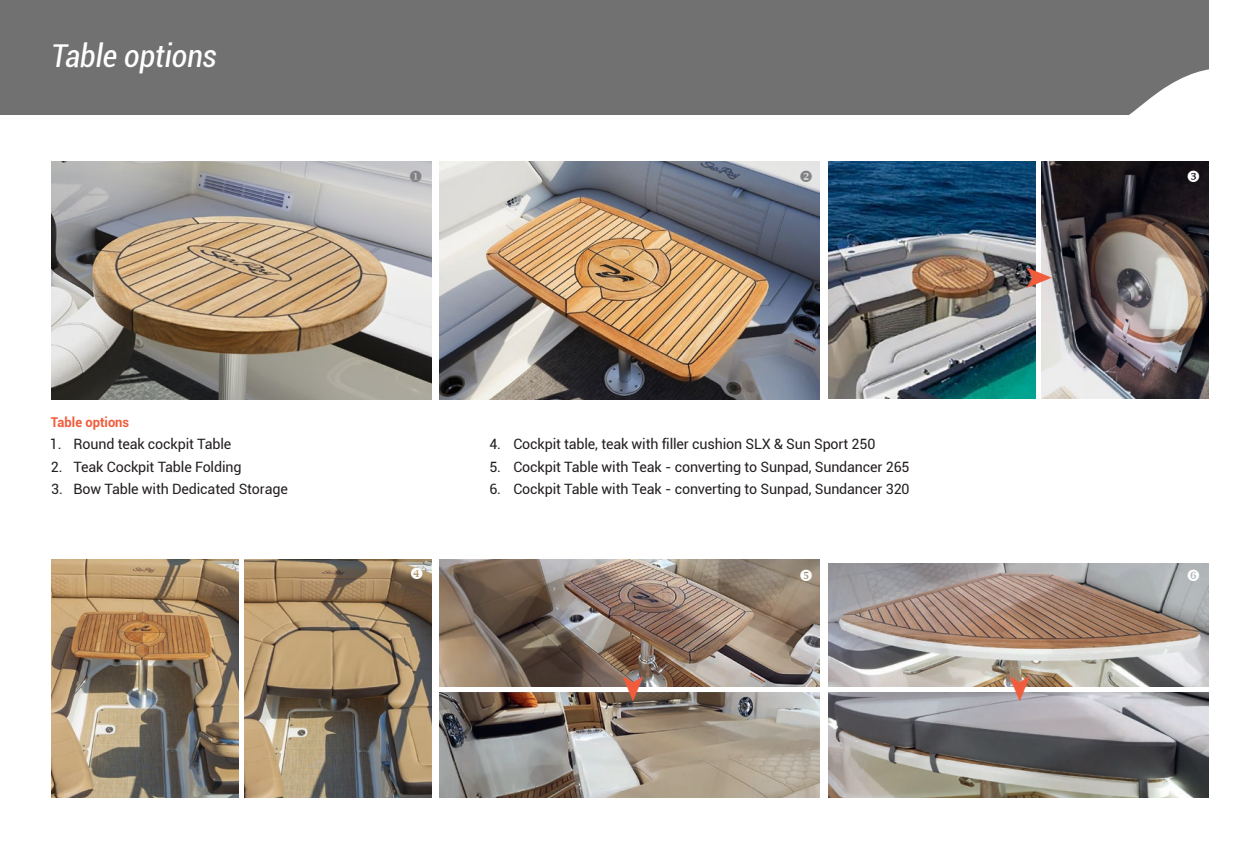
<style>
.page{position:relative;width:1234px;height:851px;background:#fff}
.page>*{position:absolute;margin:0;border:0;box-sizing:border-box;transform-origin:0 0}
.specs_heading1{font:italic condensed 31.5px "Roboto";color:#fff}
.specs_body_9pt{font:14.25px "Roboto";letter-spacing:-.01em;color:#231f20}
.spec_tekst_kopje{font:700 13.5px "Roboto";color:#f15c3c;scale:.96 1}
</style>
<div class="page">
<img style="left:828px;top:563px;width:380px;height:233px">
<img style="left:1041px;top:161px;width:167px;height:237px">
<img style="left:439px;top:559px;width:380px;height:237px">
<img style="left:51px;top:559px;width:381px;height:237px">
<img style="left:828px;top:161px;width:208px;height:237px">
<hr style="left:436px;top:687px;width:777px;height:4px;background:#fff">
<hr style="left:239px;top:557px;width:4px;height:242px;background:#fff">
<div style="left:0;top:0;width:1208px;height:115px;background:#727172"></div>
<svg style="left:1129px;top:68px;width:80px;height:47px"></svg>
<img style="left:51px;top:162px;width:380px;height:237px">
<img style="left:439px;top:162px;width:380px;height:237px">
<svg style="left:411px;top:567px;width:11px;height:11px"></svg>
<svg style="left:800px;top:569px;width:11px;height:12px"></svg>
<svg style="left:1187px;top:569px;width:11px;height:12px"></svg>
<svg style="left:1187px;top:170px;width:11px;height:12px"></svg>
<svg style="left:1026px;top:267px;width:25px;height:21px"></svg>
<svg style="left:622px;top:676px;width:21px;height:25px"></svg>
<svg style="left:1009px;top:676px;width:21px;height:25px"></svg>
<svg style="left:410px;top:170px;width:11px;height:12px"></svg>
<svg style="left:800px;top:170px;width:11px;height:12px"></svg>
<p class="specs_heading1" style="left:51px;top:34px;width:167px">Table options</p>
<p class="spec_tekst_kopje" style="left:51px;top:412px;width:83px">Table options</p>
<p class="specs_body_9pt" style="left:50px;top:434px;width:183px">1. Round teak cockpit Table</p>
<p class="specs_body_9pt" style="left:489px;top:434px;width:387px">4. Cockpit table, teak with filler cushion SLX &amp; Sun Sport 250</p>
<p class="specs_body_9pt" style="left:51px;top:456px;width:192px">2. Teak Cockpit Table Folding</p>
<p class="specs_body_9pt" style="left:489px;top:456px;width:421px">5. Cockpit Table with Teak - converting to Sunpad, Sundancer 265</p>
<p class="specs_body_9pt" style="left:51px;top:479px;width:238px">3. Bow Table with Dedicated Storage</p>
<p class="specs_body_9pt" style="left:489px;top:479px;width:421px">6. Cockpit Table with Teak - converting to Sunpad, Sundancer 320</p>
</div>
